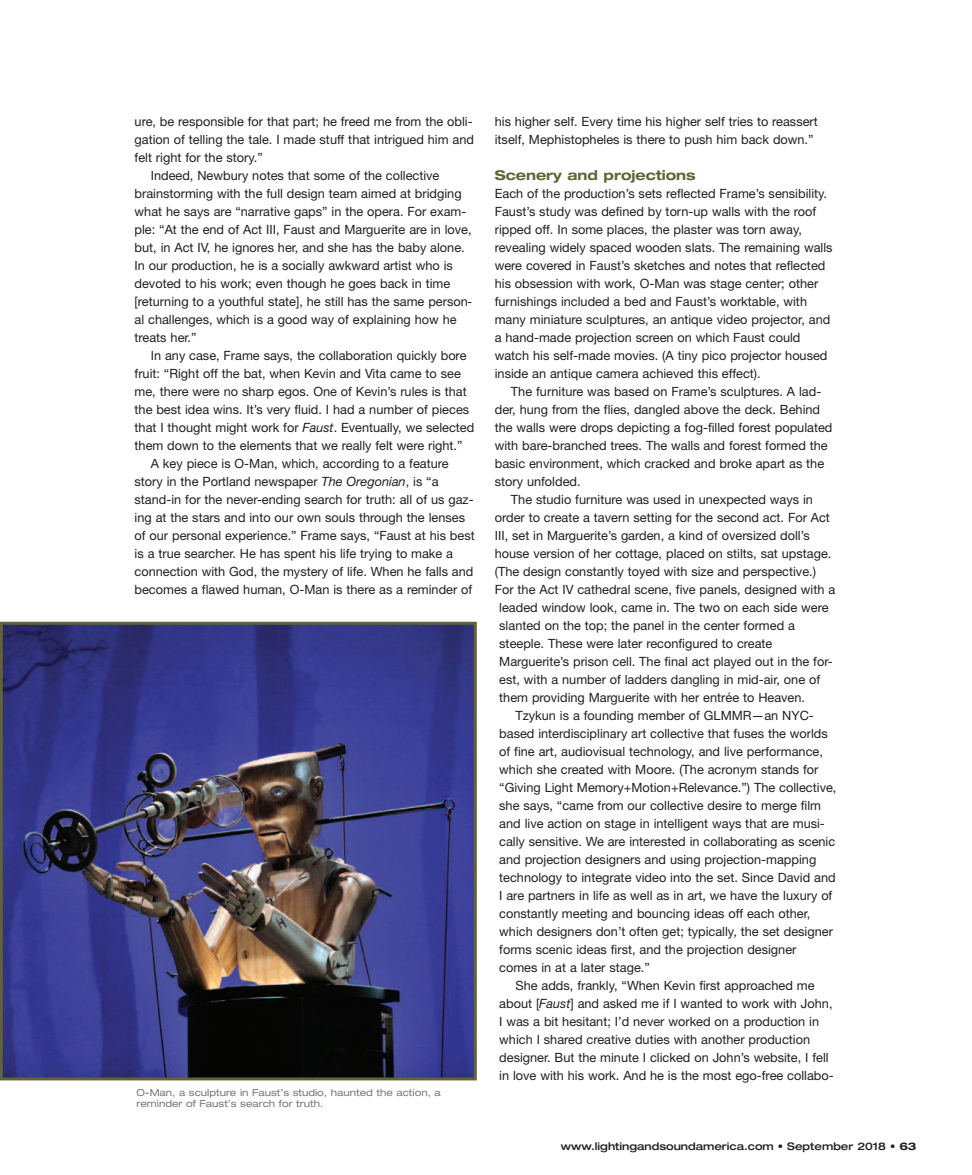
<style>
.page{position:relative;width:972px;height:1175px;background:#fff}
.page>*{position:absolute;margin:0;border:0;box-sizing:border-box;transform-origin:0 0}
.t1{font:700 expanded 13.5px "Helvetica Neue";color:#626237}
.t2{font:12.75px/18px "Helvetica Neue";color:#231f20}
.t3{font:500 expanded 10.5px "Helvetica Neue";color:#231f20}
.t4{font:expanded 9.75px/11.2px "Helvetica Neue";color:#76787b}
.s1{font-style:italic}
.s2{font-weight:700}
</style>
<div class="page">
<img style="left:4px;top:625px;width:469px;height:451px">
<div style="left:0;top:621px;width:477px;height:459px;border:3px solid #626237"></div>
<p class="t2" style="left:135px;top:114px;width:340px">ure, be responsible for that part; he freed me from the obli-</p>
<p class="t2" style="left:135px;top:132px;width:341px">gation of telling the tale. I made stuff that intrigued him and</p>
<p class="t2" style="left:135px;top:150px;width:130px">felt right for the story.”</p>
<p class="t2" style="left:151px;top:168px;width:290px">Indeed, Newbury notes that some of the collective</p>
<p class="t2" style="left:135px;top:186px;width:329px">brainstorming with the full design team aimed at bridging</p>
<p class="t2" style="left:135px;top:204px;width:333px">what he says are “narrative gaps” in the opera. For exam-</p>
<p class="t2" style="left:135px;top:222px;width:339px">ple: “At the end of Act III, Faust and Marguerite are in love,</p>
<p class="t2" style="left:135px;top:240px;width:332px">but, in Act IV, he ignores her, and she has the baby alone.</p>
<p class="t2" style="left:135px;top:258px;width:320px">In our production, he is a socially awkward artist who is</p>
<p class="t2" style="left:135px;top:276px;width:317px">devoted to his work; even though he goes back in time</p>
<p class="t2" style="left:135px;top:294px;width:339px">[returning to a youthful state], he still has the same person-</p>
<p class="t2" style="left:135px;top:312px;width:324px">al challenges, which is a good way of explaining how he</p>
<p class="t2" style="left:135px;top:330px;width:64px">treats her.”</p>
<p class="t2" style="left:151px;top:348px;width:317px">In any case, Frame says, the collaboration quickly bore</p>
<p class="t2" style="left:135px;top:366px;width:328px">fruit: “Right off the bat, when Kevin and Vita came to see</p>
<p class="t2" style="left:135px;top:384px;width:334px">me, there were no sharp egos. One of Kevin’s rules is that</p>
<p class="t2" style="left:135px;top:402px;width:336px">the best idea wins. It’s very fluid. I had a number of pieces</p>
<p class="t2" style="left:135px;top:420px;width:341px">that I thought might work for <span class="s1">Faust</span>. Eventually, we selected</p>
<p class="t2" style="left:135px;top:438px;width:330px">them down to the elements that we really felt were right.”</p>
<p class="t2" style="left:151px;top:456px;width:299px">A key piece is O-Man, which, according to a feature</p>
<p class="t2" style="left:135px;top:474px;width:305px">story in the Portland newspaper <span class="s1">The Oregonian</span>, is “a</p>
<p class="t2" style="left:135px;top:492px;width:341px">stand-in for the never-ending search for truth: all of us gaz-</p>
<p class="t2" style="left:135px;top:510px;width:332px">ing at the stars and into our own souls through the lenses</p>
<p class="t2" style="left:135px;top:528px;width:342px">of our personal experience.” Frame says, “Faust at his best</p>
<p class="t2" style="left:135px;top:546px;width:320px">is a true searcher. He has spent his life trying to make a</p>
<p class="t2" style="left:135px;top:564px;width:340px">connection with God, the mystery of life. When he falls and</p>
<p class="t2" style="left:135px;top:582px;width:339px">becomes a flawed human, O-Man is there as a reminder of</p>
<p class="t4" style="left:136px;top:1088px;width:306px">O-Man, a sculpture in Faust’s studio, haunted the action, a reminder of Faust’s search for truth.</p>
<p class="t2" style="left:495px;top:114px;width:325px">his higher self. Every time his higher self tries to reassert itself, Mephistopheles is there to push him back down.”</p>
<p class="t1" style="left:495px;top:170px;width:202px">Scenery and projections</p>
<p class="t2" style="left:495px;top:186px;width:339px">Each of the production’s sets reflected Frame’s sensibility.<br>Faust’s study was defined by torn-up walls with the roof ripped off. In some places, the plaster was torn away, revealing widely spaced wooden slats. The remaining walls were covered in Faust’s sketches and notes that reflected his obsession with work, O-Man was stage center; other furnishings included a bed and Faust’s worktable, with many miniature sculptures, an antique video projector, and a hand-made projection screen on which Faust could watch his self-made movies. (A tiny pico projector housed inside an antique camera achieved this effect).</p>
<p class="t2" style="left:511px;top:384px;width:312px">The furniture was based on Frame’s sculptures. A lad-</p>
<p class="t2" style="left:495px;top:402px;width:327px">der, hung from the flies, dangled above the deck. Behind</p>
<p class="t2" style="left:495px;top:420px;width:339px">the walls were drops depicting a fog-filled forest populated</p>
<p class="t2" style="left:495px;top:438px;width:334px">with bare-branched trees. The walls and forest formed the</p>
<p class="t2" style="left:495px;top:456px;width:331px">basic environment, which cracked and broke apart as the</p>
<p class="t2" style="left:495px;top:474px;width:87px">story unfolded.</p>
<p class="t2" style="left:511px;top:492px;width:304px">The studio furniture was used in unexpected ways in</p>
<p class="t2" style="left:495px;top:510px;width:337px">order to create a tavern setting for the second act. For Act</p>
<p class="t2" style="left:495px;top:528px;width:317px">III, set in Marguerite’s garden, a kind of oversized doll’s</p>
<p class="t2" style="left:495px;top:546px;width:338px">house version of her cottage, placed on stilts, sat upstage.</p>
<p class="t2" style="left:495px;top:564px;width:323px">(The design constantly toyed with size and perspective.)</p>
<p class="t2" style="left:495px;top:582px;width:342px">For the Act IV cathedral scene, five panels, designed with a</p>
<p class="t2" style="left:499px;top:600px;width:331px">leaded window look, came in. The two on each side were</p>
<p class="t2" style="left:499px;top:618px;width:297px">slanted on the top; the panel in the center formed a</p>
<p class="t2" style="left:499px;top:636px;width:275px">steeple. These were later reconfigured to create</p>
<p class="t2" style="left:499px;top:654px;width:335px">Marguerite’s prison cell. The final act played out in the for-</p>
<p class="t2" style="left:499px;top:672px;width:322px">est, with a number of ladders dangling in mid-air, one of</p>
<p class="t2" style="left:499px;top:690px;width:307px">them providing Marguerite with her entrée to Heaven.</p>
<p class="t2" style="left:515px;top:708px;width:300px">Tzykun is a founding member of GLMMR—an NYC-</p>
<p class="t2" style="left:499px;top:726px;width:330px">based interdisciplinary art collective that fuses the worlds</p>
<p class="t2" style="left:499px;top:744px;width:325px">of fine art, audiovisual technology, and live performance,</p>
<p class="t2" style="left:499px;top:762px;width:321px">which she created with Moore. (The acronym stands for</p>
<p class="t2" style="left:499px;top:780px;width:339px">“Giving Light Memory+Motion+Relevance.”) The collective,</p>
<p class="t2" style="left:499px;top:798px;width:323px">she says, “came from our collective desire to merge film</p>
<p class="t2" style="left:499px;top:816px;width:327px">and live action on stage in intelligent ways that are musi-</p>
<p class="t2" style="left:499px;top:834px;width:338px">cally sensitive. We are interested in collaborating as scenic</p>
<p class="t2" style="left:499px;top:852px;width:319px">and projection designers and using projection-mapping</p>
<p class="t2" style="left:499px;top:870px;width:338px">technology to integrate video into the set. Since David and</p>
<p class="t2" style="left:499px;top:888px;width:335px">I are partners in life as well as in art, we have the luxury of</p>
<p class="t2" style="left:499px;top:906px;width:313px">constantly meeting and bouncing ideas off each other,</p>
<p class="t2" style="left:499px;top:924px;width:335px">which designers don’t often get; typically, the set designer</p>
<p class="t2" style="left:499px;top:942px;width:299px">forms scenic ideas first, and the projection designer</p>
<p class="t2" style="left:499px;top:960px;width:152px">comes in at a later stage.”</p>
<p class="t2" style="left:515px;top:978px;width:301px">She adds, frankly, “When Kevin first approached me</p>
<p class="t2" style="left:499px;top:996px;width:335px">about [<span class="s1">Faust</span>] and asked me if I wanted to work with John,</p>
<p class="t2" style="left:499px;top:1014px;width:321px">I was a bit hesitant; I’d never worked on a production in</p>
<p class="t2" style="left:499px;top:1032px;width:312px">which I shared creative duties with another production</p>
<p class="t2" style="left:499px;top:1050px;width:331px">designer. But the minute I clicked on John’s website, I fell</p>
<p class="t2" style="left:499px;top:1068px;width:336px">in love with his work. And he is the most ego-free collabo-</p>
<p class="t3" style="left:561px;top:1142px;width:357px">www.lightingandsoundamerica.com • September 2018 • <span class="s2">63</span></p>
</div>
